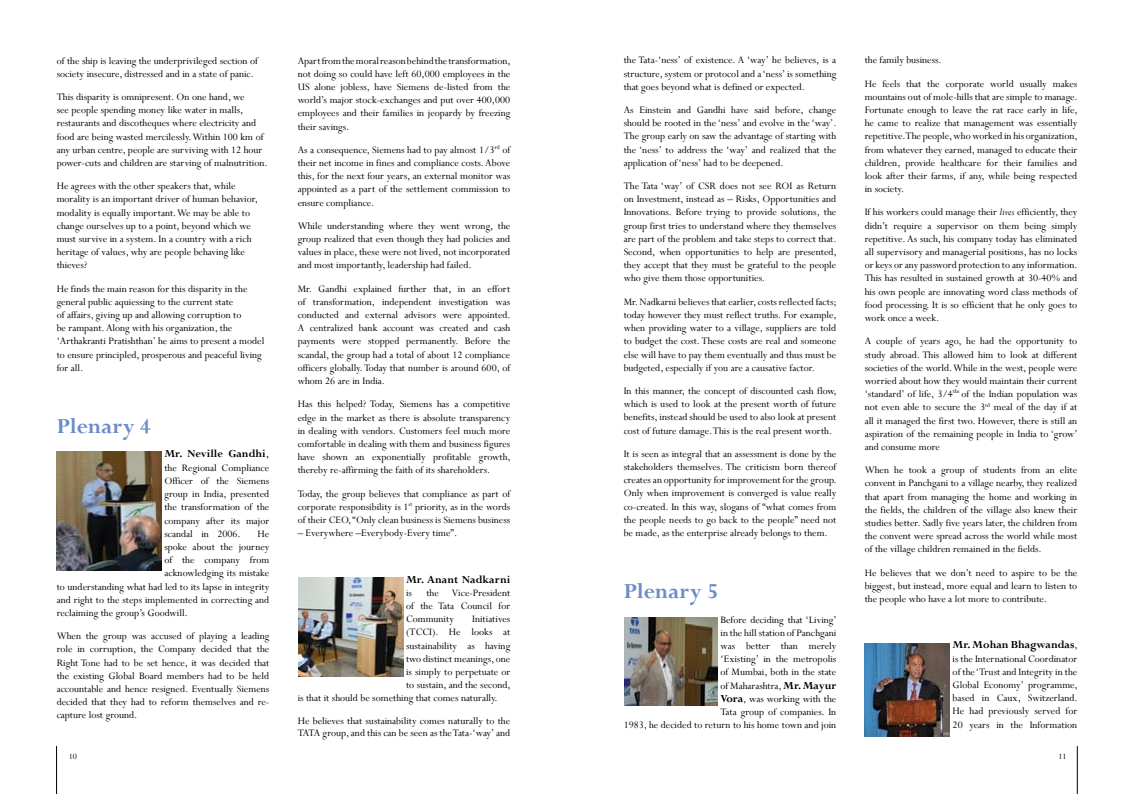
<style>
.page{position:relative;width:1134px;height:794px;background:#fff}
.page>*{position:absolute;margin:0;border:0;box-sizing:border-box;transform-origin:0 0}
.t1{font:700 24px "Perpetua";color:#6c8cc7}
.t2{font:700 12px "Perpetua";color:#000}
.t3{font:11px/13.2px "Perpetua";color:#000;text-align:justify}
.t4{font:9px "Perpetua";color:#000}
.s1{font-weight:400}
.s2{font-weight:700;font-size:12px}
.s3{font-style:italic}
.s4{font-weight:400;font-size:11px}
</style>
<div class="page">
<hr style="left:1077px;top:746px;width:1px;height:48px;background:#000">
<hr style="left:56px;top:746px;width:1px;height:48px;background:#000">
<img style="left:624px;top:617px;width:94px;height:88px">
<img style="left:865px;top:643px;width:85px;height:94px">
<img style="left:57px;top:451px;width:105px;height:120px">
<img style="left:298px;top:577px;width:105px;height:99px">
<p class="t3" style="left:57px;top:54px;width:203px">of the ship is leaving the underprivileged section of society insecure, distressed and in a state of panic.</p>
<p class="t3" style="left:57px;top:90px;width:213px;text-align:left">This disparity is omnipresent. On one hand, we<br>see people spending money like water in malls, restaurants and discotheques where electricity and food are being wasted mercilessly. Within 100 km of any urban centre, people are surviving with 12 hour power-cuts and children are starving of malnutrition.</p>
<p class="t3" style="left:57px;top:179px;width:203px;text-align:left">He agrees with the other speakers that, while morality is an important driver of human behavior, modality is equally important. We may be able to change ourselves up to a point, beyond which we must survive in a system. In a country with a rich heritage of values, why are people behaving like thieves?</p>
<p class="t3" style="left:57px;top:282px;width:209px;text-align:left">He finds the main reason for this disparity in the general public aquiessing to the current state<br>of affairs, giving up and allowing corruption to<br>be rampant. Along with his organization, the ‘Arthakranti Pratishthan’ he aims to present a model to ensure principled, prosperous and peaceful living for all.</p>
<h1 class="t1" style="left:57px;top:411px;width:96px">Plenary 4</h1>
<p class="t2" style="left:164px;top:446px;width:106px">Mr. Neville Gandhi<span class="s1">,</span></p>
<p class="t3" style="left:164px;top:461px;width:106px">the Regional Compliance Officer of the Siemens group in India, presented the transformation of the company after its major scandal in 2006.</p>
<p class="t3" style="left:257px;top:527px;width:13px">He</p>
<p class="t3" style="left:164px;top:540px;width:106px">spoke about the journey</p>
<p class="t3" style="left:164px;top:553px;width:106px">of the company from</p>
<p class="t3" style="left:164px;top:566px;width:106px">acknowledging its mistake</p>
<p class="t3" style="left:57px;top:579px;width:214px">to understanding what had led to its lapse in integrity</p>
<p class="t3" style="left:57px;top:593px;width:214px">and right to the steps implemented in correcting and</p>
<p class="t3" style="left:57px;top:606px;width:133px">reclaiming the group’s Goodwill.</p>
<p class="t3" style="left:57px;top:629px;width:214px">When the group was accused of playing a leading role in corruption, the Company decided that the Right Tone had to be set hence, it was decided that the existing Global Board members had to be held accountable and hence resigned. Eventually Siemens decided that they had to reform themselves and re&shy;capture lost ground.</p>
<p class="t3" style="left:298px;top:54px;width:215px">Apart from the moral reason behind the transformation, not doing so could have left 60,000 employees in the US alone jobless, have Siemens de-listed from the world’s major stock-exchanges and put over 400,000 employees and their families in jeopardy by freezing their savings.</p>
<p class="t3" style="left:298px;top:143px;width:214px">As a consequence, Siemens had to pay almost 1/3<sup>rd</sup> of their net income in fines and compliance costs. Above this, for the next four years, an external monitor was appointed as a part of the settlement commission to ensure compliance.</p>
<p class="t3" style="left:298px;top:219px;width:214px">While understanding where they went wrong, the group realized that even though they had policies and values in place, these were not lived, not incorporated and most importantly, leadership had failed.</p>
<p class="t3" style="left:298px;top:282px;width:215px">Mr. Gandhi explained further that, in an effort of transformation, independent investigation was conducted and external advisors were appointed.<br>A centralized bank account was created and cash payments were stopped permanently. Before the scandal, the group had a total of about 12 compliance officers globally. Today that number is around 600, of whom 26 are in India.</p>
<p class="t3" style="left:298px;top:397px;width:215px">Has this helped? Today, Siemens has a competitive edge in the market as there is absolute transparency in dealing with vendors. Customers feel much more comfortable in dealing with them and business figures have shown an exponentially profitable growth, thereby re-affirming the faith of its shareholders.</p>
<p class="t3" style="left:298px;top:486px;width:214px">Today, the group believes that compliance as part of corporate responsibility is 1<sup>st</sup> priority, as in the words of their CEO, “Only clean business is Siemens business</p>
<p class="t3" style="left:298px;top:526px;width:161px">– Everywhere –Everybody-Every time”.</p>
<p class="t2" style="left:406px;top:571px;width:106px">Mr. Anant Nadkarni</p>
<p class="t3" style="left:406px;top:586px;width:7px">is</p>
<p class="t3" style="left:406px;top:586px;width:106px;text-indent:20px">the Vice-President of the Tata Council for Community</p>
<p class="t3" style="left:472px;top:612px;width:40px">Initiatives</p>
<p class="t3" style="left:406px;top:625px;width:106px">(TCCI). He looks at</p>
<p class="t3" style="left:406px;top:638px;width:106px">sustainability as having</p>
<p class="t3" style="left:406px;top:652px;width:106px">two distinct meanings, one</p>
<p class="t3" style="left:406px;top:665px;width:106px">is simply to perpetuate or</p>
<p class="t3" style="left:406px;top:678px;width:106px">to sustain, and the second,</p>
<p class="t3" style="left:298px;top:691px;width:202px">is that it should be something that comes naturally.</p>
<p class="t3" style="left:298px;top:714px;width:214px;line-height:12.1px">He believes that sustainability comes naturally to the<br>TATA group, and this can be seen as the Tata-‘way’ and</p>
<p class="t3" style="left:624px;top:53px;width:214px">the Tata-‘ness’ of existence. A ‘way’ he believes, is a structure, system or protocol and a ‘ness’ is something that goes beyond what is defined or expected.</p>
<p class="t3" style="left:624px;top:103px;width:215px">As Einstein and Gandhi have said before, change should be rooted in the ‘ness’ and evolve in the ‘way’.<br>The group early on saw the advantage of starting with the ‘ness’ to address the ‘way’ and realized that the application of ‘ness’ had to be deepened.</p>
<p class="t3" style="left:624px;top:179px;width:215px">The Tata ‘way’ of CSR does not see ROI as Return on Investment, instead as – Risks, Opportunities and Innovations. Before trying to provide solutions, the group first tries to understand where they themselves are part of the problem and take steps to correct that.<br>Second, when opportunities to help are presented, they accept that they must be grateful to the people who give them those opportunities.</p>
<p class="t3" style="left:624px;top:295px;width:215px">Mr. Nadkarni believes that earlier, costs reflected facts; today however they must reflect truths. For example, when providing water to a village, suppliers are told to budget the cost. These costs are real and someone else will have to pay them eventually and thus must be budgeted, especially if you are a causative factor.</p>
<p class="t3" style="left:624px;top:384px;width:215px">In this manner, the concept of discounted cash flow, which is used to look at the present worth of future benefits, instead should be used to also look at present cost of future damage. This is the real present worth.</p>
<p class="t3" style="left:624px;top:447px;width:215px">It is seen as integral that an assessment is done by the stakeholders themselves. The criticism born thereof creates an opportunity for improvement for the group.<br>Only when improvement is converged is value really co-created. In this way, slogans of “what comes from the people needs to go back to the people” need not be made, as the enterprise already belongs to them.</p>
<h1 class="t1" style="left:624px;top:576px;width:96px">Plenary 5</h1>
<p class="t3" style="left:624px;top:612px;width:215px;text-align:right">Before deciding that ‘Living’<br>in the hill station of Panchgani<br>was better than merely<br>‘Existing’ in the metropolis<br>of Mumbai, both in the state<br>of Maharashtra, <span class="s2">Mr. Mayur<br>Vora</span>, was working with the<br>Tata group of companies. In<br>1983, he decided to return to his home town and join</p>
<p class="t3" style="left:865px;top:48px;width:214px;line-height:23.2px">the family business.<br>He feels that the corporate world usually makes</p>
<p class="t3" style="left:865px;top:90px;width:215px">mountains out of mole-hills that are simple to manage.<br>Fortunate enough to leave the rat race early in life, he came to realize that management was essentially repetitive. The people, who worked in his organization, from whatever they earned, managed to educate their children, provide healthcare for their families and look after their farms, if any, while being respected in society.</p>
<p class="t3" style="left:865px;top:205px;width:215px">If his workers could manage their <span class="s3">lives</span> efficiently, they didn’t require a supervisor on them being simply repetitive. As such, his company today has eliminated all supervisory and managerial positions, has no locks or keys or any password protection to any information.<br>This has resulted in sustained growth at 30-40% and his own people are innovating word class methods of food processing. It is so efficient that he only goes to work once a week.</p>
<p class="t3" style="left:865px;top:334px;width:215px">A couple of years ago, he had the opportunity to study abroad. This allowed him to look at different societies of the world. While in the west, people were worried about how they would maintain their current ‘standard’ of life, 3/4<sup>ths</sup> of the Indian population was not even able to secure the 3<sup>rd</sup> meal of the day if at all it managed the first two. However, there is still an aspiration of the remaining people in India to ‘grow’ and consume more</p>
<p class="t3" style="left:865px;top:463px;width:214px">When he took a group of students from an elite convent in Panchgani to a village nearby, they realized that apart from managing the home and working in the fields, the children of the village also knew their studies better. Sadly five years later, the children from the convent were spread across the world while most of the village children remained in the fields.</p>
<p class="t3" style="left:865px;top:565px;width:214px">He believes that we don’t need to aspire to be the biggest, but instead, more equal and learn to listen to the people who have a lot more to contribute.</p>
<p class="t2" style="left:953px;top:637px;width:127px">Mr. Mohan Bhagwandas<span class="s4">,</span></p>
<p class="t3" style="left:953px;top:651px;width:127px">is the International Coordinator of the ‘Trust and Integrity in the Global Economy’ programme, based in Caux, Switzerland.<br>He had previously served for 20 years in the Information</p>
<p class="t4" style="left:69px;top:751px;width:10px">10</p>
<p class="t4" style="left:1058px;top:751px;width:10px">11</p>
</div>
